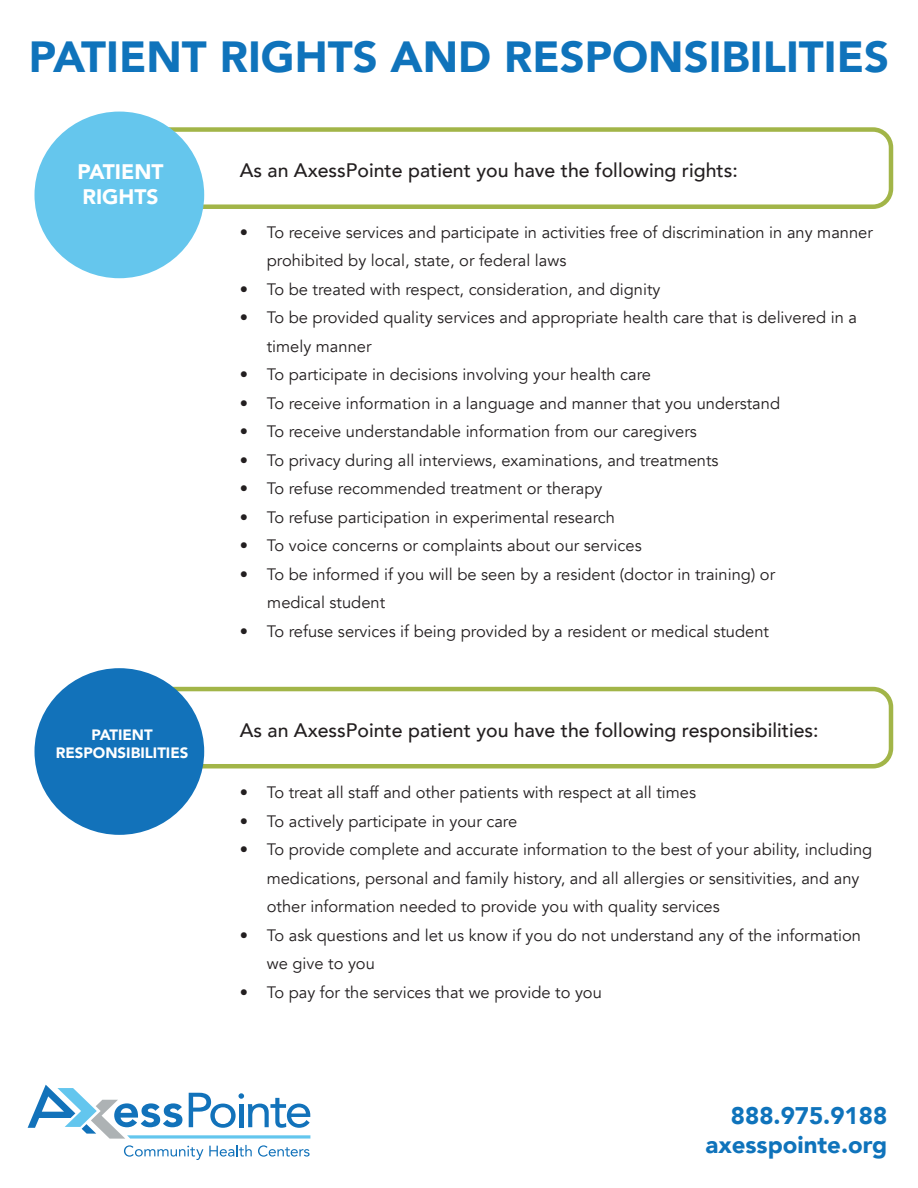
<style>
.page{position:relative;width:918px;height:1188px;background:#fff}
.page>*{position:absolute;margin:0;border:0;box-sizing:border-box;transform-origin:0 0}
.t1{font:900 43.5px "Avenir";color:#0f73bb}
.t2{font:900 24px "Avenir";color:#0f73bb}
.t3{font:900 21px "Avenir";color:#fff}
.t4{font:500 19.5px "Avenir";color:#231f20}
.t5{font:16.5px/28.5px "Avenir";color:#231f20}
.t6{font:900 15px "Avenir";color:#fff}
</style>
<div class="page">
<div style="left:132px;top:127px;width:761px;height:82px;border:4px solid #a2b548;border-radius:18px"></div>
<div style="left:132px;top:687px;width:761px;height:81px;border:4px solid #a2b548;border-radius:18px"></div>
<div style="left:35px;top:112px;width:169px;height:166px;background:#65c6ed;border-radius:50%"></div>
<div style="left:35px;top:668px;width:169px;height:167px;background:#1272ba;border-radius:50%"></div>
<svg style="left:28px;top:1085px;width:282px;height:54px"></svg>
<svg style="left:124px;top:1145px;width:79px;height:15px"></svg>
<svg style="left:209px;top:1145px;width:43px;height:12px"></svg>
<svg style="left:258px;top:1145px;width:52px;height:12px"></svg>
<p class="t1" style="left:29px;top:19px;width:862px">PATIENT RIGHTS AND RESPONSIBILITIES</p>
<p class="t3" style="left:78px;top:154px;width:87px">PATIENT</p>
<p class="t3" style="left:82px;top:179px;width:78px">RIGHTS</p>
<p class="t6" style="left:91px;top:722px;width:63px">PATIENT</p>
<p class="t6" style="left:56px;top:740px;width:134px">RESPONSIBILITIES</p>
<p class="t4" style="left:240px;top:153px;width:500px">As an AxessPointe patient you have the following rights:</p>
<p class="t5" style="left:267px;top:218px;width:608px;text-indent:-27px">• To receive services and participate in activities free of discrimination in any manner prohibited by local, state, or federal laws</p>
<p class="t5" style="left:240px;top:275px;width:422px">• To be treated with respect, consideration, and dignity</p>
<p class="t5" style="left:267px;top:304px;width:592px;text-indent:-27px">• To be provided quality services and appropriate health care that is delivered in a timely manner</p>
<p class="t5" style="left:240px;top:361px;width:413px">• To participate in decisions involving your health care</p>
<p class="t5" style="left:240px;top:389px;width:542px">• To receive information in a language and manner that you understand</p>
<p class="t5" style="left:240px;top:418px;width:459px">• To receive understandable information from our caregivers</p>
<p class="t5" style="left:240px;top:446px;width:480px">• To privacy during all interviews, examinations, and treatments</p>
<p class="t5" style="left:240px;top:475px;width:364px">• To refuse recommended treatment or therapy</p>
<p class="t5" style="left:240px;top:503px;width:377px">• To refuse participation in experimental research</p>
<p class="t5" style="left:240px;top:532px;width:403px">• To voice concerns or complaints about our services</p>
<p class="t5" style="left:240px;top:560px;width:537px">• To be informed if you will be seen by a resident (doctor in training) or</p>
<p class="t5" style="left:267px;top:589px;width:119px">medical student</p>
<p class="t5" style="left:240px;top:617px;width:531px">• To refuse services if being provided by a resident or medical student</p>
<p class="t4" style="left:240px;top:713px;width:580px">As an AxessPointe patient you have the following responsibilities:</p>
<p class="t5" style="left:240px;top:779px;width:458px">• To treat all staff and other patients with respect at all times</p>
<p class="t5" style="left:240px;top:807px;width:279px">• To actively participate in your care</p>
<p class="t5" style="left:267px;top:836px;width:607px;text-indent:-27px">• To provide complete and accurate information to the best of your ability, including medications, personal and family history, and all allergies or sensitivities, and any other information needed to provide you with quality services</p>
<p class="t5" style="left:267px;top:921px;width:596px;text-indent:-27px">• To ask questions and let us know if you do not understand any of the information we give to you</p>
<p class="t5" style="left:240px;top:978px;width:364px">• To pay for the services that we provide to you</p>
<p class="t2" style="left:731px;top:1095px;width:158px">888.975.9188</p>
<p class="t2" style="left:706px;top:1124px;width:183px">axesspointe.org</p>
</div>
